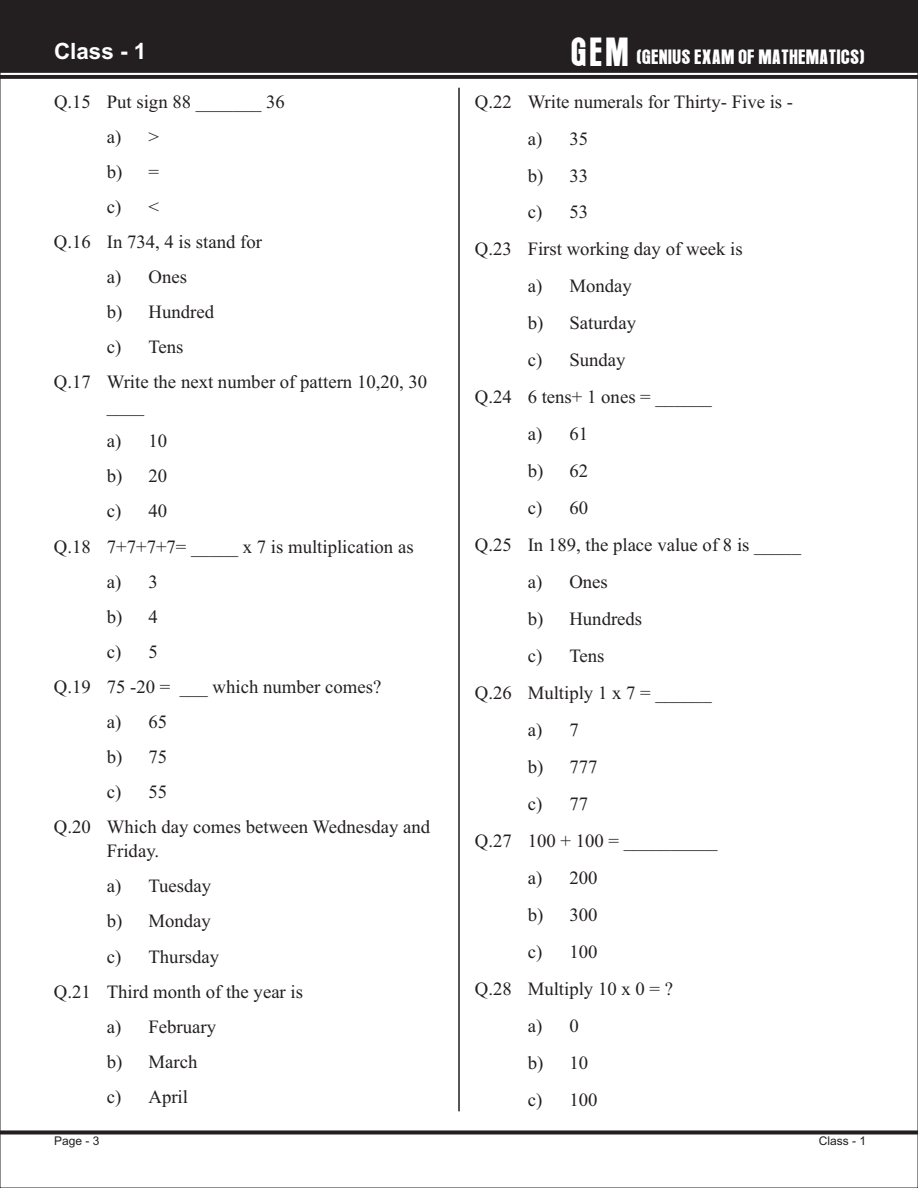
<style>
.page{position:relative;width:918px;height:1188px;background:#fff}
.page>*{position:absolute;margin:0;border:0;box-sizing:border-box;transform-origin:0 0}
.t1{font:700 22.5px "Arial";color:#fff}
.t2{font:18.75px "Times New Roman";color:#231f20}
.t3{font:18.15px "Aurora";color:#fff}
.t4{font:12px "Arial";color:#231f20}
.s1{font-size:35.55px}
</style>
<div class="page">
<div style="left:0;top:0;width:918px;height:73px;background:#231f20"></div>
<svg style="left:0;top:75px;width:918px;height:4px;background:#2a2627"></svg>
<hr style="left:0;top:1131px;width:918px;height:3px;background:#231f20">
<hr style="left:458px;top:88px;width:2px;height:1023px;background:#231f20">
<p class="t1" style="left:54px;top:43px;width:94px">Class - 1</p>
<p class="t3" style="left:572px;top:49px;width:295px"><span class="s1">GEM</span> (GENIUS EXAM OF MATHEMATICS)</p>
<p class="t2" style="left:54px;top:95px;width:232px">Q.15 Put sign 88 _______ 36</p>
<p class="t2" style="left:107px;top:130px;width:54px">a) &gt;</p>
<p class="t2" style="left:107px;top:165px;width:54px">b) =</p>
<p class="t2" style="left:107px;top:200px;width:54px">c) &lt;</p>
<p class="t2" style="left:54px;top:235px;width:209px">Q.16 In 734, 4 is stand for</p>
<p class="t2" style="left:107px;top:270px;width:82px">a) Ones</p>
<p class="t2" style="left:107px;top:305px;width:109px">b) Hundred</p>
<p class="t2" style="left:107px;top:340px;width:78px">c) Tens</p>
<p class="t2" style="left:54px;top:375px;width:375px">Q.17 Write the next number of pattern 10,20, 30</p>
<p class="t2" style="left:107px;top:399px;width:39px">____</p>
<p class="t2" style="left:107px;top:434px;width:62px">a) 10</p>
<p class="t2" style="left:107px;top:469px;width:62px">b) 20</p>
<p class="t2" style="left:107px;top:505px;width:62px">c) 40</p>
<p class="t2" style="left:54px;top:540px;width:361px">Q.18 7+7+7+7= _____ x 7 is multiplication as</p>
<p class="t2" style="left:107px;top:575px;width:53px">a) 3</p>
<p class="t2" style="left:107px;top:610px;width:53px">b) 4</p>
<p class="t2" style="left:107px;top:645px;width:53px">c) 5</p>
<p class="t2" style="left:54px;top:680px;width:329px">Q.19 75 -20 = ___ which number comes?</p>
<p class="t2" style="left:107px;top:715px;width:62px">a) 65</p>
<p class="t2" style="left:107px;top:750px;width:62px">b) 75</p>
<p class="t2" style="left:107px;top:785px;width:62px">c) 55</p>
<p class="t2" style="left:54px;top:820px;width:378px">Q.20 Which day comes between Wednesday and</p>
<p class="t2" style="left:107px;top:844px;width:54px">Friday.</p>
<p class="t2" style="left:107px;top:879px;width:106px">a) Tuesday</p>
<p class="t2" style="left:107px;top:914px;width:106px">b) Monday</p>
<p class="t2" style="left:107px;top:950px;width:114px">c) Thursday</p>
<p class="t2" style="left:54px;top:985px;width:251px">Q.21 Third month of the year is</p>
<p class="t2" style="left:107px;top:1020px;width:111px">a) February</p>
<p class="t2" style="left:107px;top:1055px;width:92px">b) March</p>
<p class="t2" style="left:107px;top:1090px;width:83px">c) April</p>
<p class="t2" style="left:475px;top:95px;width:320px">Q.22 Write numerals for Thirty- Five is -</p>
<p class="t2" style="left:528px;top:132px;width:62px">a) 35</p>
<p class="t2" style="left:528px;top:169px;width:62px">b) 33</p>
<p class="t2" style="left:528px;top:205px;width:62px">c) 53</p>
<p class="t2" style="left:475px;top:242px;width:269px">Q.23 First working day of week is</p>
<p class="t2" style="left:528px;top:279px;width:106px">a) Monday</p>
<p class="t2" style="left:528px;top:316px;width:110px">b) Saturday</p>
<p class="t2" style="left:528px;top:353px;width:99px">c) Sunday</p>
<p class="t2" style="left:475px;top:390px;width:238px">Q.24 6 tens+ 1 ones = ______</p>
<p class="t2" style="left:528px;top:427px;width:62px">a) 61</p>
<p class="t2" style="left:528px;top:464px;width:62px">b) 62</p>
<p class="t2" style="left:528px;top:501px;width:62px">c) 60</p>
<p class="t2" style="left:475px;top:538px;width:328px">Q.25 In 189, the place value of 8 is _____</p>
<p class="t2" style="left:528px;top:575px;width:82px">a) Ones</p>
<p class="t2" style="left:528px;top:612px;width:116px">b) Hundreds</p>
<p class="t2" style="left:528px;top:649px;width:78px">c) Tens</p>
<p class="t2" style="left:475px;top:686px;width:238px">Q.26 Multiply 1 x 7 = ______</p>
<p class="t2" style="left:528px;top:723px;width:53px">a) 7</p>
<p class="t2" style="left:528px;top:760px;width:71px">b) 777</p>
<p class="t2" style="left:528px;top:797px;width:62px">c) 77</p>
<p class="t2" style="left:475px;top:834px;width:244px">Q.27 100 + 100 = __________</p>
<p class="t2" style="left:528px;top:871px;width:71px">a) 200</p>
<p class="t2" style="left:528px;top:908px;width:71px">b) 300</p>
<p class="t2" style="left:528px;top:945px;width:71px">c) 100</p>
<p class="t2" style="left:475px;top:982px;width:200px">Q.28 Multiply 10 x 0 = ?</p>
<p class="t2" style="left:528px;top:1019px;width:53px">a) 0</p>
<p class="t2" style="left:528px;top:1056px;width:62px">b) 10</p>
<p class="t2" style="left:528px;top:1093px;width:71px">c) 100</p>
<p class="t4" style="left:54px;top:1137px;width:47px">Page - 3</p>
<p class="t4" style="left:819px;top:1137px;width:49px">Class - 1</p>
</div>
